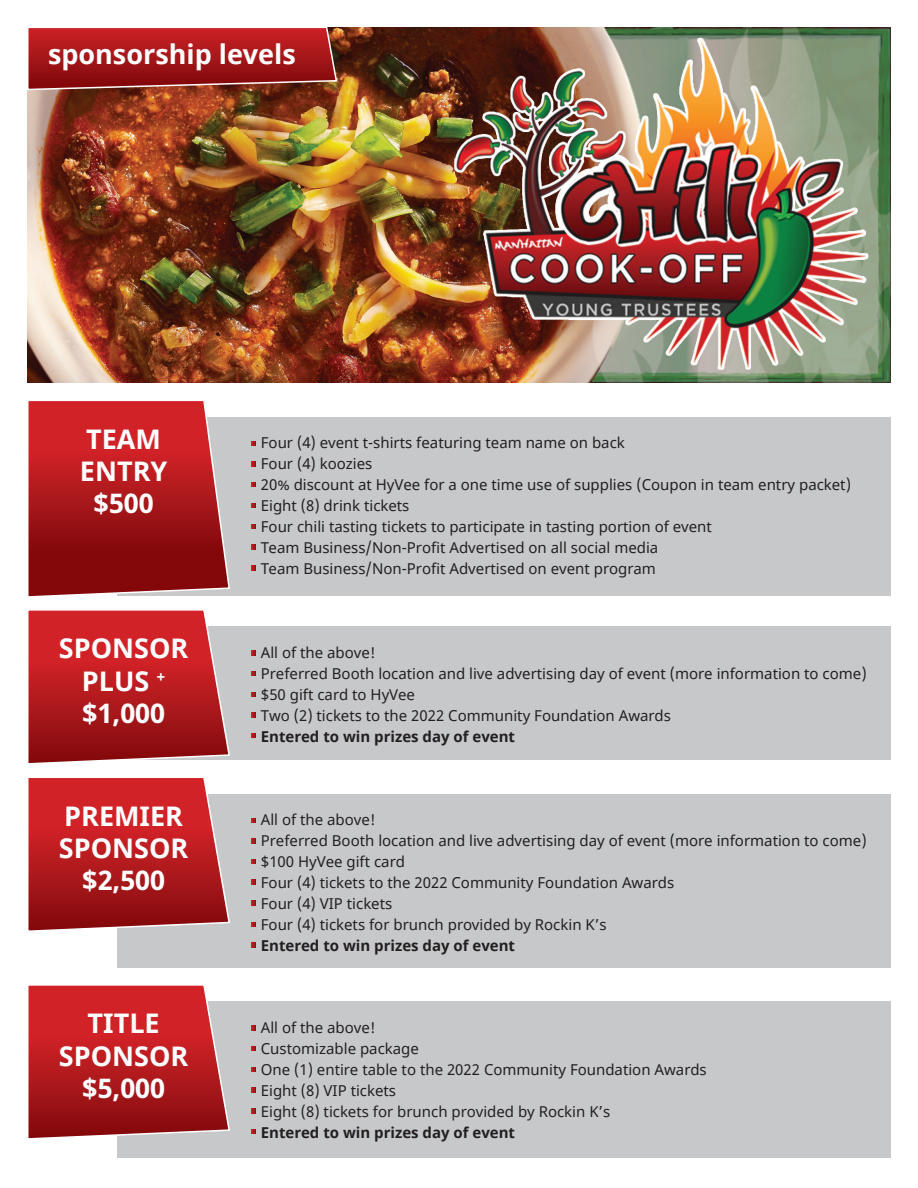
<style>
.page{position:relative;width:918px;height:1188px;background:#fff}
.page>*{position:absolute;margin:0;border:0;box-sizing:border-box;transform-origin:0 0}
.t1{font:700 27px/32.4px "Noto Sans";color:#fff;text-align:center}
.t2{font:15px/21px "Noto Sans";color:#231f20}
.t3{font:700 15px "Noto Sans";color:#231f20}
</style>
<div class="page">
<img style="left:27px;top:27px;width:864px;height:355px">
<div style="left:118px;top:417px;width:773px;height:179px;background:#c7c8ca"></div>
<div style="left:118px;top:626px;width:773px;height:134px;background:#c7c8ca"></div>
<div style="left:118px;top:794px;width:773px;height:174px;background:#c7c8ca"></div>
<div style="left:118px;top:1001px;width:773px;height:157px;background:#c7c8ca"></div>
<svg style="left:27px;top:27px;width:311px;height:64px;background:#a62323"></svg>
<svg style="left:28px;top:401px;width:202px;height:196px;background:#af292c"></svg>
<svg style="left:28px;top:610px;width:202px;height:153px;background:#ba2e32"></svg>
<svg style="left:28px;top:778px;width:202px;height:155px;background:#ba2f33"></svg>
<svg style="left:28px;top:985px;width:202px;height:155px;background:#ba3033"></svg>
<svg style="left:251px;top:441px;width:5px;height:5px"></svg>
<svg style="left:251px;top:651px;width:5px;height:4px"></svg>
<svg style="left:251px;top:818px;width:5px;height:5px"></svg>
<svg style="left:251px;top:1026px;width:5px;height:4px"></svg>
<svg style="left:251px;top:462px;width:5px;height:4px"></svg>
<svg style="left:251px;top:671px;width:5px;height:5px"></svg>
<svg style="left:251px;top:839px;width:5px;height:4px"></svg>
<svg style="left:251px;top:1046px;width:5px;height:5px"></svg>
<svg style="left:251px;top:483px;width:5px;height:4px"></svg>
<svg style="left:251px;top:692px;width:5px;height:5px"></svg>
<svg style="left:251px;top:859px;width:5px;height:5px"></svg>
<svg style="left:251px;top:1067px;width:5px;height:5px"></svg>
<svg style="left:251px;top:503px;width:5px;height:5px"></svg>
<svg style="left:251px;top:713px;width:5px;height:4px"></svg>
<svg style="left:251px;top:880px;width:5px;height:4px"></svg>
<svg style="left:251px;top:1088px;width:5px;height:4px"></svg>
<svg style="left:251px;top:1109px;width:5px;height:4px"></svg>
<svg style="left:251px;top:1129px;width:5px;height:5px"></svg>
<svg style="left:251px;top:524px;width:5px;height:4px"></svg>
<svg style="left:251px;top:734px;width:5px;height:4px"></svg>
<svg style="left:251px;top:901px;width:5px;height:4px"></svg>
<svg style="left:251px;top:922px;width:5px;height:5px"></svg>
<svg style="left:251px;top:943px;width:5px;height:4px"></svg>
<svg style="left:251px;top:545px;width:5px;height:4px"></svg>
<svg style="left:251px;top:566px;width:5px;height:4px"></svg>
<h1 class="t1" style="left:48px;top:39px;width:249px">sponsorship levels</h1>
<h1 class="t1" style="left:80px;top:423px;width:89px">TEAM<br>ENTRY $500</h1>
<h1 class="t1" style="left:59px;top:633px;width:131px">SPONSOR<br>PLUS <sup>+ </sup>$1,000</h1>
<h1 class="t1" style="left:59px;top:800px;width:131px">PREMIER<br>SPONSOR $2,500</h1>
<h1 class="t1" style="left:59px;top:1008px;width:131px">TITLE<br>SPONSOR $5,000</h1>
<p class="t2" style="left:261px;top:433px;width:592px">Four (4) event t-shirts featuring team name on back<br>Four (4) koozies<br>20% discount at HyVee for a one time use of supplies (Coupon in team entry packet)<br>Eight (8) drink tickets<br>Four chili tasting tickets to participate in tasting portion of event<br>Team Business/Non-Profit Advertised on all social media<br>Team Business/Non-Profit Advertised on event program</p>
<p class="t2" style="left:261px;top:642px;width:607px">All of the above!<br>Preferred Booth location and live advertising day of event (more information to come) $50 gift card to HyVee<br>Two (2) tickets to the 2022 Community Foundation Awards</p>
<p class="t3" style="left:261px;top:726px;width:256px">Entered to win prizes day of event</p>
<p class="t2" style="left:261px;top:810px;width:607px">All of the above!<br>Preferred Booth location and live advertising day of event (more information to come) $100 HyVee gift card<br>Four (4) tickets to the 2022 Community Foundation Awards<br>Four (4) VIP tickets<br>Four (4) tickets for brunch provided by Rockin K’s</p>
<p class="t3" style="left:261px;top:935px;width:256px">Entered to win prizes day of event</p>
<p class="t2" style="left:261px;top:1017px;width:447px">All of the above!<br>Customizable package<br>One (1) entire table to the 2022 Community Foundation Awards Eight (8) VIP tickets<br>Eight (8) tickets for brunch provided by Rockin K’s</p>
<p class="t3" style="left:261px;top:1122px;width:256px">Entered to win prizes day of event</p>
</div>
